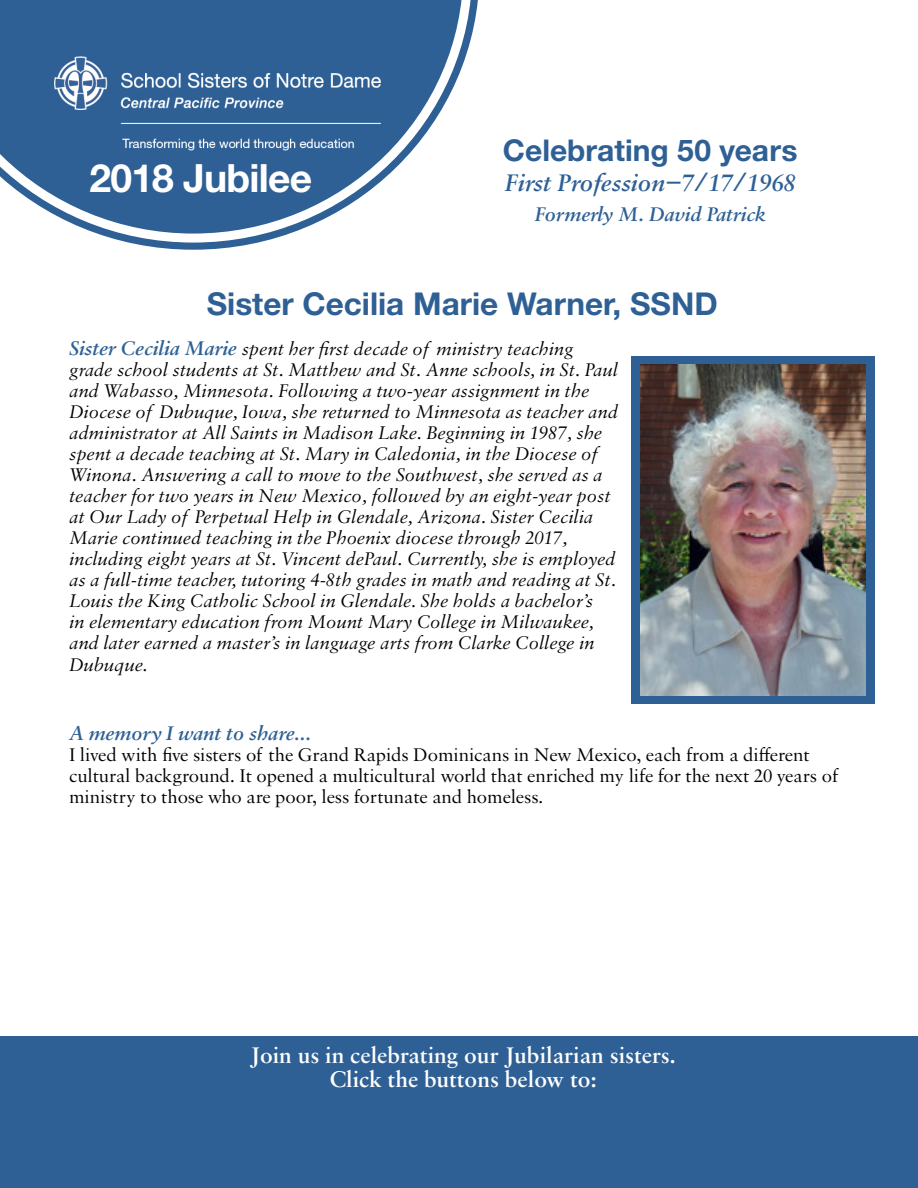
<style>
.page{position:relative;width:918px;height:1188px;background:#fff}
.page>*{position:absolute;margin:0;border:0;box-sizing:border-box;transform-origin:0 0}
.t1{font:700 39px "Helvetica Neue LT Std";letter-spacing:-.02em;color:#fff}
.t2{font:700 31.5px "Helvetica Neue LT Std";color:#2e6095}
.t3{font:700 30px "Helvetica Neue LT Std";color:#2e6095}
.t4{font:italic 600 25.5px "Sabon MT Pro";color:#2e6095}
.t5{font:600 24px/24px "Sabon MT Pro";color:#fff;text-align:center}
.t6{font:italic 600 21px "Sabon MT Pro";color:#2e6095}
.t7{font:italic 19.5px/21px "Sabon MT Pro";letter-spacing:-.005em;color:#000}
.t8{font:19.5px/21px "Sabon MT Pro";letter-spacing:-.005em;color:#000}
.s1{font-weight:600;font-size:21px;color:#2e6095}
</style>
<div class="page">
<div style="left:632px;top:356px;width:243px;height:348px;background:#2e6095"></div>
<img style="left:641px;top:365px;width:225px;height:331px">
<div style="left:0;top:1037px;width:918px;height:151px;background:#2e6095"></div>
<svg style="left:131px;top:0;width:347px;height:250px"></svg>
<svg style="left:0;top:0;width:472px;height:243px"></svg>
<img style="left:54px;top:57px;width:326px;height:93px">
<div style="left:428px;top:140px;width:445px;height:133px;background:#fff"></div>
<h1 class="t1" style="left:90px;top:154px;width:224px">2018 Jubilee</h1>
<h3 class="t3" style="left:503px;top:132px;width:296px">Celebrating 50 years</h3>
<h3 class="t4" style="left:504px;top:167px;width:293px">First Profession−7/17/1968</h3>
<p class="t6" style="left:534px;top:202px;width:233px">Formerly M. David Patrick</p>
<h2 class="t2" style="left:207px;top:284px;width:512px">Sister Cecilia Marie Warner, SSND</h2>
<p class="t7" style="left:69px;top:338px;width:550px"><span class="s1">Sister Cecilia Marie</span> spent her first decade of ministry teaching grade school students at St. Matthew and St. Anne schools, in St. Paul and Wabasso, Minnesota. Following a two-year assignment in the Diocese of Dubuque, Iowa, she returned to Minnesota as teacher and administrator at All Saints in Madison Lake. Beginning in 1987, she spent a decade teaching at St. Mary in Caledonia, in the Diocese of Winona. Answering a call to move to the Southwest, she served as a teacher for two years in New Mexico, followed by an eight-year post at Our Lady of Perpetual Help in Glendale, Arizona. Sister Cecilia Marie continued teaching in the Phoenix diocese through 2017, including eight years at St. Vincent dePaul. Currently, she is employed as a full-time teacher, tutoring 4-8th grades in math and reading at St.<br>Louis the King Catholic School in Glendale. She holds a bachelor’s<br>in elementary education from Mount Mary College in Milwaukee, and later earned a master’s in language arts from Clarke College in Dubuque.</p>
<p class="t6" style="left:69px;top:720px;width:243px">A memory I want to share...</p>
<p class="t8" style="left:69px;top:743px;width:771px">I lived with five sisters of the Grand Rapids Dominicans in New Mexico, each from a different cultural background. It opened a multicultural world that enriched my life for the next 20 years of ministry to those who are poor, less fortunate and homeless.</p>
<p class="t5" style="left:250px;top:1043px;width:427px">Join us in celebrating our Jubilarian sisters.<br>Click the buttons below to:</p>
</div>
